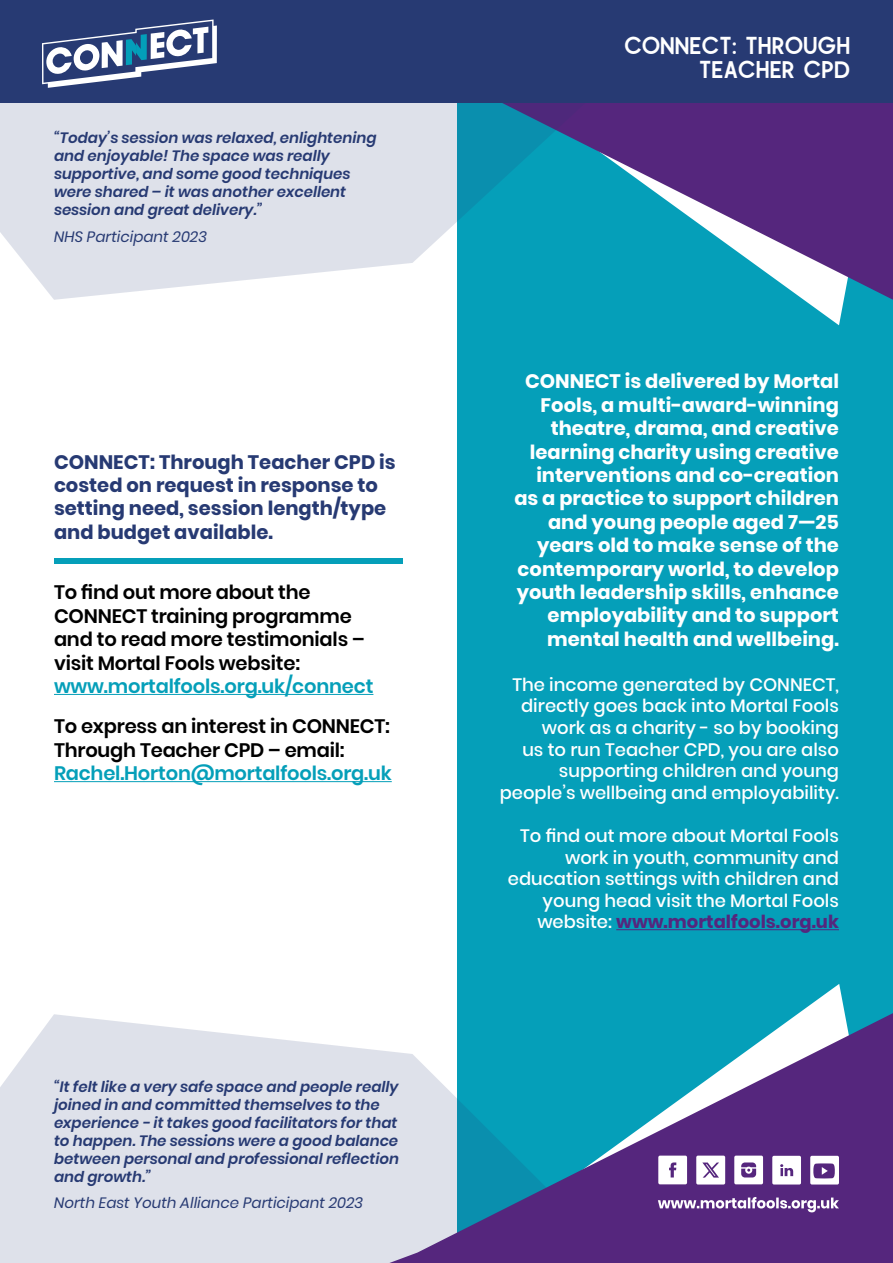
<style>
.page{position:relative;width:893px;height:1263px;background:#fff}
.page>*{position:absolute;margin:0;border:0;box-sizing:border-box;transform-origin:0 0}
.t1{font:35.55px "Quirk";color:#fff}
.t2{font:700 19.5px/23.4px "Poppins";color:#fff;text-align:right}
.t3{font:600 19.5px/23.4px "Poppins";letter-spacing:-.01em;color:#000}
.t4{font:700 19.5px/23.4px "Poppins";color:#273a73}
.t5{font:600 19.5px "Poppins";letter-spacing:-.01em;color:#059fb9}
.t6{font:500 18px/21.6px "Poppins";color:#fff;text-align:right}
.t7{font:italic 600 15px/18px "Poppins";color:#273a73}
.t8{font:italic 15px "Poppins";color:#273a73}
.s1{font-weight:700;color:#55267d}
</style>
<div class="page">
<div style="left:457px;top:102px;width:436px;height:1161px;background:#059fb9"></div>
<svg style="left:804px;top:300px;width:40px;height:25px"></svg>
<svg style="left:648px;top:102px;width:245px;height:198px;fill:#55267d"></svg>
<svg style="left:0;top:102px;width:648px;height:198px;fill:#dee1ea"></svg>
<div style="left:0;top:0;width:893px;height:102px;background:#273a73"></div>
<svg style="left:42px;top:19px;width:175px;height:69px"></svg>
<svg style="left:0;top:1014px;width:389px;height:249px;background:#e0e3eb"></svg>
<div style="left:54px;top:558px;width:348px;height:5px;background:#059fb9"></div>
<hr style="left:54px;top:694px;width:319px;height:1px;background:#059fb9">
<hr style="left:54px;top:781px;width:338px;height:1px;background:#059fb9">
<hr style="left:616px;top:929px;width:223px;height:1px;background:#55267d">
<svg style="left:799px;top:984px;width:46px;height:29px"></svg>
<svg style="left:389px;top:1013px;width:504px;height:250px"></svg>
<svg style="left:658px;top:1155px;width:29px;height:29px"></svg>
<svg style="left:734px;top:1155px;width:29px;height:29px"></svg>
<svg style="left:772px;top:1156px;width:29px;height:28px"></svg>
<svg style="left:810px;top:1156px;width:29px;height:28px"></svg>
<svg style="left:658px;top:1197px;width:181px;height:15px;background:#8d6da7"></svg>
<svg style="left:696px;top:1155px;width:29px;height:29px"></svg>
<p class="t7" style="left:54px;top:129px;width:324px">“Today’s session was relaxed, enlightening and enjoyable! The space was really supportive, and some good techniques were shared – it was another excellent session and great delivery.”</p>
<p class="t8" style="left:54px;top:228px;width:154px">NHS Participant 2023</p>
<h2 class="t4" style="left:54px;top:450px;width:343px">CONNECT: Through Teacher CPD is costed on request in response to setting need, session length/type and budget available.</h2>
<h2 class="t3" style="left:54px;top:581px;width:312px">To find out more about the<br>CONNECT training programme and to read more testimonials – visit Mortal Fools website:</h2>
<h2 class="t5" style="left:54px;top:675px;width:321px">www.mortalfools.org.uk/connect</h2>
<h2 class="t3" style="left:54px;top:715px;width:337px">To express an interest in CONNECT:<br>Through Teacher CPD – email:</h2>
<h2 class="t5" style="left:54px;top:762px;width:339px">Rachel.Horton@mortalfools.org.uk</h2>
<p class="t7" style="left:54px;top:1077px;width:347px">“It felt like a very safe space and people really joined in and committed themselves to the experience - it takes good facilitators for that to happen. The sessions were a good balance between personal and professional reflection and growth.”</p>
<p class="t8" style="left:54px;top:1194px;width:310px">North East Youth Alliance Participant 2023</p>
<h1 class="t1" style="left:624px;top:27px;width:228px">CONNECT: THROUGH</h1>
<h1 class="t1" style="left:699px;top:51px;width:153px">TEACHER CPD</h1>
<p class="t2" style="left:514px;top:370px;width:326px">CONNECT is delivered by Mortal<br>Fools, a multi-award-winning theatre, drama, and creative learning charity using creative interventions and co-creation as a practice to support children and young people aged 7—25 years old to make sense of the contemporary world, to develop youth leadership skills, enhance employability and to support mental health and wellbeing.</p>
<p class="t6" style="left:500px;top:674px;width:341px">The income generated by CONNECT, directly goes back into Mortal Fools work as a charity - so by booking<br>us to run Teacher CPD, you are also supporting children and young people’s wellbeing and employability.</p>
<p class="t6" style="left:508px;top:825px;width:333px">To find out more about Mortal Fools work in youth, community and education settings with children and young head visit the Mortal Fools website: <span class="s1">www.mortalfools.org.uk</span></p>
</div>
